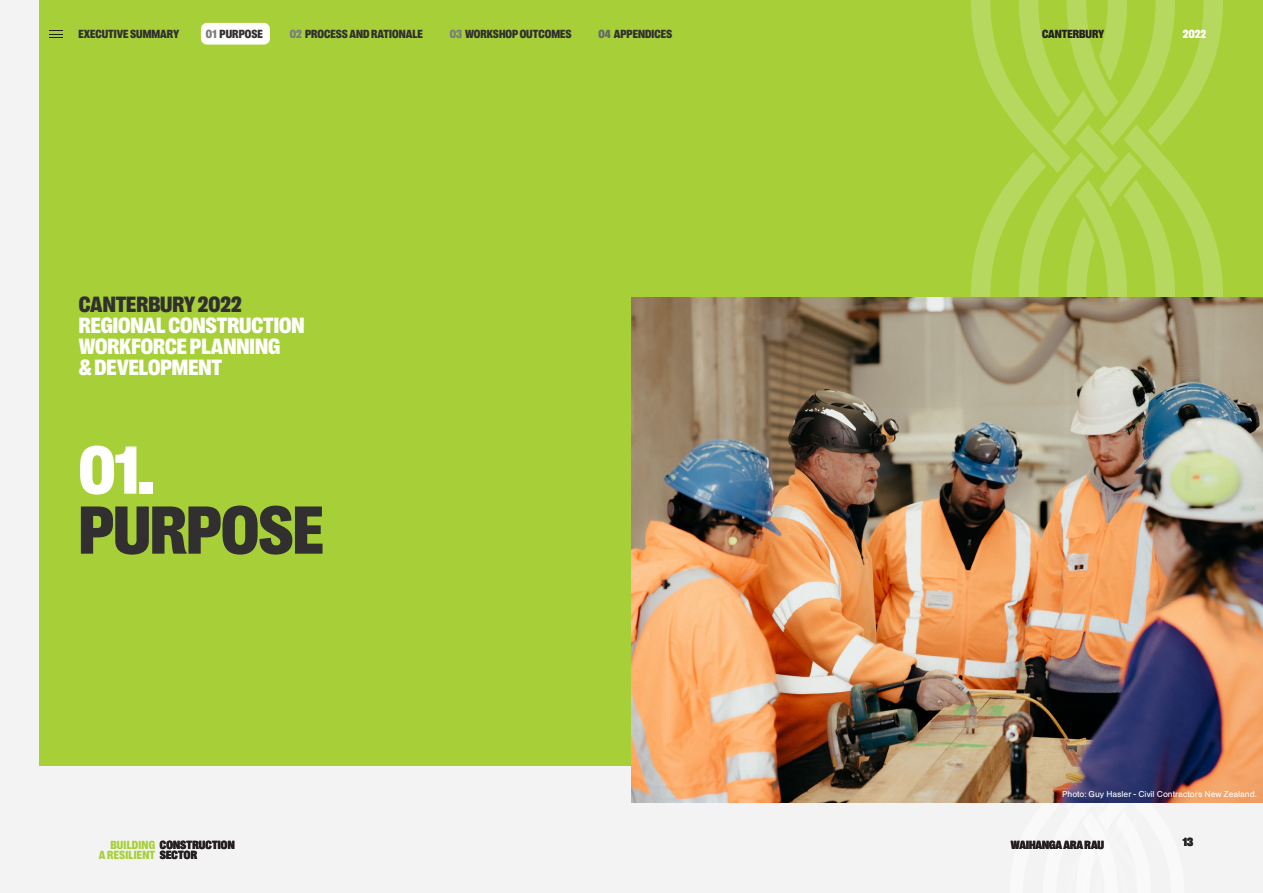
<style>
.page{position:relative;width:1263px;height:893px;background:#f3f3f3}
.page>*{position:absolute;margin:0;border:0;box-sizing:border-box;transform-origin:0 0}
.Section_headers{font:900 69px/60px "PP Right Grotesk Compact";letter-spacing:-.01em;color:#312f30}
.t1{font:900 22.5px/21px "PP Right Grotesk Compact";color:#fff}
.t2{font:900 22.5px "PP Right Grotesk Compact";color:#312f30}
.t3{font:900 12px "PP Right Grotesk Compact";color:#312f30}
.t4{font:900 12px/10.5px "PP Right Grotesk Compact";letter-spacing:.015em;color:#a6cf38}
.t5{font:900 12px "PP Right Grotesk Compact";color:#231f20}
.t6{font:900 12px "PP Right Grotesk Compact";color:#fff}
.Photo_credit{font:9px "Nimbus San";letter-spacing:-.005em;color:#fff}
.s1{color:#7a7c7e}
.s2{color:#66686a}
.s3{color:#fff}
.s4{color:#231f20}
</style>
<div class="page">
<div style="left:39px;top:0;width:1224px;height:765px;background:#a6cf38"></div>
<svg style="left:971px;top:0;width:252px;height:297px"></svg>
<div style="left:201px;top:23px;width:69px;height:22px;background:#fff;border-radius:6px"></div>
<img style="left:631px;top:297px;width:632px;height:505px">
<svg style="left:49px;top:34px;width:14px;height:4px"></svg>
<p class="t3" style="left:78px;top:28px;width:102px">EXECUTIVE SUMMARY</p>
<p class="t3" style="left:206px;top:28px;width:58px"><span class="s1">01</span> PURPOSE</p>
<p class="t3" style="left:290px;top:28px;width:134px"><span class="s1">02</span> PROCESS AND RATIONALE</p>
<p class="t3" style="left:450px;top:28px;width:123px"><span class="s1">03</span> WORKSHOP OUTCOMES</p>
<p class="t3" style="left:598px;top:28px;width:75px"><span class="s2">04</span> APPENDICES</p>
<p class="t6" style="left:1183px;top:28px;width:25px">2022</p>
<p class="t5" style="left:1042px;top:28px;width:64px">CANTERBURY</p>
<h2 class="t2" style="left:79px;top:293px;width:164px">CANTERBURY 2022</h2>
<h2 class="t1" style="left:79px;top:315px;width:227px">REGIONAL CONSTRUCTION<br>WORKFORCE PLANNING<br>&amp; DEVELOPMENT</h2>
<p class="Section_headers" style="left:79px;top:440px;width:246px"><span class="s3">01.<br></span>PURPOSE</p>
<p class="t4" style="left:99px;top:839px;width:137px;text-indent:12px">BUILDING <span class="s4">CONSTRUCTION<br></span>A RESILIENT <span class="s4">SECTOR</span></p>
<p class="Photo_credit" style="left:1062px;top:789px;width:196px">Photo: Guy Hasler - Civil Contractors New Zealand.</p>
<p class="t5" style="left:1011px;top:839px;width:95px">WAIHANGA ARA RAU</p>
<p class="t5" style="left:1183px;top:835px;width:12px">13</p>
</div>
